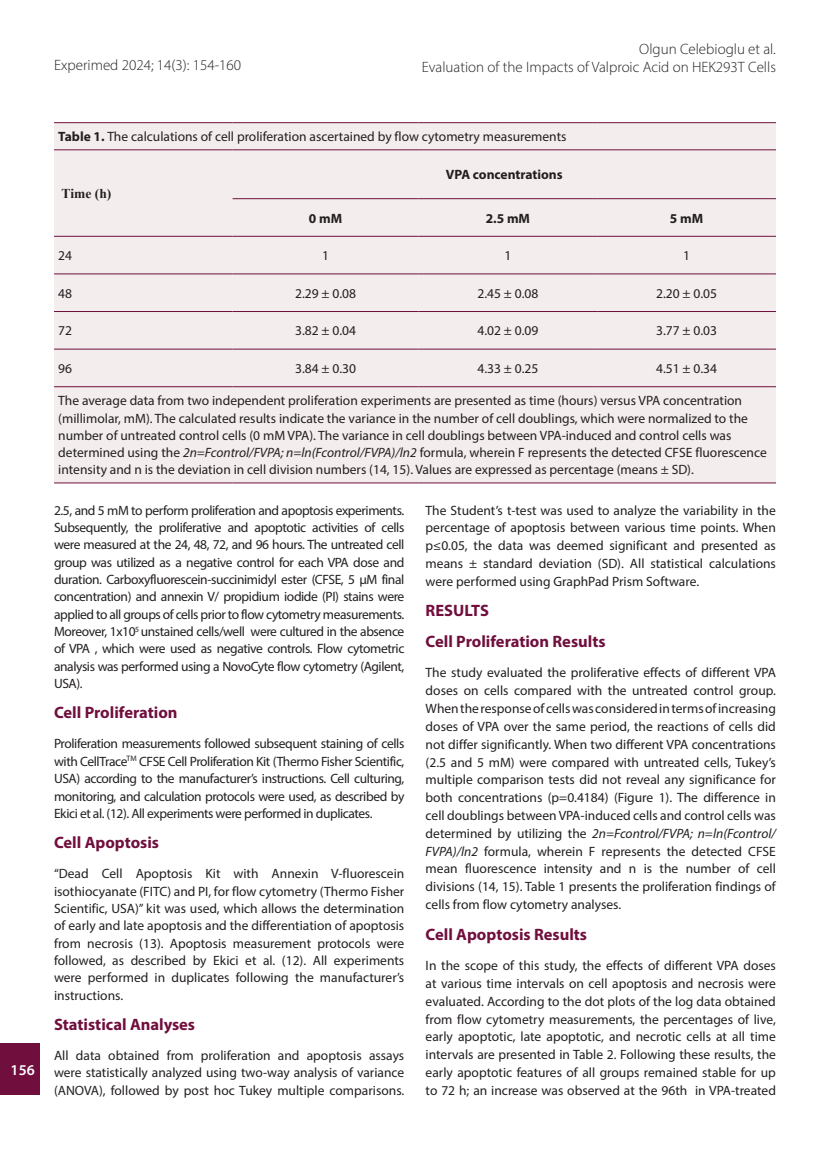
<style>
.page{position:relative;width:830px;height:1149px;background:#fff}
.page>*{position:absolute;margin:0;border:0;box-sizing:border-box;transform-origin:0 0}
.Ana_baslik{font:700 16.5px "Myriad Pro";color:#700f3d}
.t1{font:300 15px/18px "Myriad Pro";color:#231f20;text-align:right}
.t2{font:600 15px "Myriad Pro";color:#fff}
.Metin{font:13.5px/17.9px "Myriad Pro";color:#231f20;text-align:justify}
.Ara_met{font:13.5px/17.2px "Myriad Pro";color:#231f20}
.Tablo_baslik{font:13.5px "Myriad Pro";color:#231f20}
.Ara_baslik{font:700 13.5px "Myriad Pro";color:#231f20}
.Ara_baslik-2{font:700 13.5px "Times New Roman";color:#231f20}
.s1{font-weight:700}
.s2{font-style:italic}
</style>
<div class="page">
<div style="left:0;top:1042px;width:39px;height:52px;background:#700f3d"></div>
<div style="left:54px;top:123px;width:721px;height:359px;background:#f3eded"></div>
<hr style="left:232px;top:198px;width:186px;height:1px;background:#700f3d">
<hr style="left:418px;top:198px;width:179px;height:1px;background:#700f3d">
<hr style="left:597px;top:198px;width:178px;height:1px;background:#700f3d">
<hr style="left:54px;top:273px;width:178px;height:1px;background:#700f3d">
<hr style="left:232px;top:273px;width:186px;height:1px;background:#700f3d">
<hr style="left:418px;top:273px;width:179px;height:1px;background:#700f3d">
<hr style="left:597px;top:273px;width:178px;height:1px;background:#700f3d">
<hr style="left:54px;top:311px;width:178px;height:1px;background:#700f3d">
<hr style="left:232px;top:311px;width:186px;height:1px;background:#700f3d">
<hr style="left:418px;top:311px;width:179px;height:1px;background:#700f3d">
<hr style="left:597px;top:311px;width:178px;height:1px;background:#700f3d">
<hr style="left:54px;top:349px;width:178px;height:1px;background:#700f3d">
<hr style="left:232px;top:349px;width:186px;height:1px;background:#700f3d">
<hr style="left:418px;top:349px;width:179px;height:1px;background:#700f3d">
<hr style="left:597px;top:349px;width:178px;height:1px;background:#700f3d">
<hr style="left:54px;top:386px;width:178px;height:1px;background:#700f3d">
<hr style="left:232px;top:386px;width:186px;height:1px;background:#700f3d">
<hr style="left:418px;top:386px;width:179px;height:1px;background:#700f3d">
<hr style="left:597px;top:386px;width:178px;height:1px;background:#700f3d">
<hr style="left:54px;top:482px;width:178px;height:1px;background:#700f3d">
<hr style="left:232px;top:482px;width:186px;height:1px;background:#700f3d">
<hr style="left:418px;top:482px;width:179px;height:1px;background:#700f3d">
<hr style="left:597px;top:482px;width:178px;height:1px;background:#700f3d">
<hr style="left:54px;top:122px;width:178px;height:1px;background:#700f3d">
<hr style="left:232px;top:122px;width:186px;height:1px;background:#700f3d">
<hr style="left:418px;top:122px;width:179px;height:1px;background:#700f3d">
<hr style="left:597px;top:122px;width:178px;height:1px;background:#700f3d">
<hr style="left:54px;top:149px;width:178px;height:1px;background:#700f3d">
<hr style="left:232px;top:149px;width:186px;height:1px;background:#700f3d">
<hr style="left:418px;top:149px;width:179px;height:1px;background:#700f3d">
<hr style="left:597px;top:149px;width:178px;height:1px;background:#700f3d">
<hr style="left:54px;top:236px;width:178px;height:1px;background:#700f3d">
<hr style="left:232px;top:236px;width:186px;height:1px;background:#700f3d">
<hr style="left:418px;top:236px;width:179px;height:1px;background:#700f3d">
<hr style="left:597px;top:236px;width:178px;height:1px;background:#700f3d">
<p class="t1" style="left:54px;top:55px;width:189px">Experimed 2024; 14(3): 154-160</p>
<p class="t1" style="left:421px;top:40px;width:355px">Olgun Celebioglu et al.<br>Evaluation of the Impacts of Valproic Acid on HEK293T Cells</p>
<p class="t2" style="left:11px;top:1059px;width:26px">156</p>
<p class="Tablo_baslik" style="left:58px;top:128px;width:509px"><span class="s1">Table 1.</span> The calculations of cell proliferation ascertained by flow cytometry measurements</p>
<p class="Ara_baslik-2" style="left:61px;top:183px;width:51px">Time (h)</p>
<p class="Ara_baslik" style="left:445px;top:166px;width:118px">VPA concentrations</p>
<p class="Ara_baslik" style="left:309px;top:209px;width:35px">0 mM</p>
<p class="Ara_baslik" style="left:485px;top:209px;width:46px">2.5 mM</p>
<p class="Ara_baslik" style="left:669px;top:209px;width:35px">5 mM</p>
<p class="Ara_met" style="left:58px;top:247px;width:15px">24</p>
<p class="Ara_met" style="left:322px;top:247px;width:8px">1</p>
<p class="Ara_met" style="left:504px;top:247px;width:8px">1</p>
<p class="Ara_met" style="left:682px;top:247px;width:8px">1</p>
<p class="Ara_met" style="left:58px;top:284px;width:15px">48</p>
<p class="Ara_met" style="left:295px;top:284px;width:62px">2.29 ± 0.08</p>
<p class="Ara_met" style="left:477px;top:284px;width:62px">2.45 ± 0.08</p>
<p class="Ara_met" style="left:655px;top:284px;width:62px">2.20 ± 0.05</p>
<p class="Ara_met" style="left:58px;top:322px;width:15px">72</p>
<p class="Ara_met" style="left:295px;top:322px;width:62px">3.82 ± 0.04</p>
<p class="Ara_met" style="left:477px;top:322px;width:62px">4.02 ± 0.09</p>
<p class="Ara_met" style="left:655px;top:322px;width:62px">3.77 ± 0.03</p>
<p class="Ara_met" style="left:58px;top:359px;width:15px">96</p>
<p class="Ara_met" style="left:295px;top:359px;width:62px">3.84 ± 0.30</p>
<p class="Ara_met" style="left:477px;top:359px;width:62px">4.33 ± 0.25</p>
<p class="Ara_met" style="left:655px;top:359px;width:62px">4.51 ± 0.34</p>
<p class="Ara_met" style="left:58px;top:392px;width:709px">The average data from two independent proliferation experiments are presented as time (hours) versus VPA concentration (millimolar, mM). The calculated results indicate the variance in the number of cell doublings, which were normalized to the number of untreated control cells (0 mM VPA). The variance in cell doublings between VPA-induced and control cells was determined using the <span class="s2">2n=Fcontrol/FVPA; n=ln(Fcontrol/FVPA)/ln2</span> formula, wherein F represents the detected CFSE fluorescence intensity and n is the deviation in cell division numbers (14, 15). Values are expressed as percentage (means ± SD).</p>
<p class="Metin" style="left:54px;top:501px;width:351px;line-height:17.4px">2.5, and 5 mM to perform proliferation and apoptosis experiments.<br>Subsequently, the proliferative and apoptotic activities of cells were measured at the 24, 48, 72, and 96 hours. The untreated cell group was utilized as a negative control for each VPA dose and duration. Carboxyfluorescein-succinimidyl ester (CFSE, 5 μM final concentration) and annexin V/ propidium iodide (PI) stains were applied to all groups of cells prior to flow cytometry measurements.<br>Moreover, 1x10<sup>5</sup> unstained cells/well were cultured in the absence of VPA , which were used as negative controls. Flow cytometric analysis was performed using a NovoCyte flow cytometry (Agilent, USA).</p>
<p class="Ana_baslik" style="left:54px;top:701px;width:125px">Cell Proliferation</p>
<p class="Metin" style="left:54px;top:734px;width:351px;line-height:17.4px">Proliferation measurements followed subsequent staining of cells with CellTrace<sup>TM</sup> CFSE Cell Proliferation Kit (Thermo Fisher Scientific, USA) according to the manufacturer’s instructions. Cell culturing, monitoring, and calculation protocols were used, as described by Ekici et al. (12). All experiments were performed in duplicates.</p>
<p class="Ana_baslik" style="left:54px;top:831px;width:106px">Cell Apoptosis</p>
<p class="Metin" style="left:54px;top:864px;width:351px;line-height:17.4px">“Dead Cell Apoptosis Kit with Annexin V-fluorescein isothiocyanate (FITC) and PI, for flow cytometry (Thermo Fisher Scientific, USA)” kit was used, which allows the determination of early and late apoptosis and the differentiation of apoptosis from necrosis (13). Apoptosis measurement protocols were followed, as described by Ekici et al. (12). All experiments were performed in duplicates following the manufacturer’s instructions.</p>
<p class="Ana_baslik" style="left:54px;top:1013px;width:142px">Statistical Analyses</p>
<p class="Metin" style="left:54px;top:1046px;width:351px;line-height:17.4px">All data obtained from proliferation and apoptosis assays were statistically analyzed using two-way analysis of variance (ANOVA), followed by post hoc Tukey multiple comparisons.</p>
<p class="Metin" style="left:425px;top:500px;width:351px">The Student’s t-test was used to analyze the variability in the percentage of apoptosis between various time points. When p≤0.05, the data was deemed significant and presented as means ± standard deviation (SD). All statistical calculations were performed using GraphPad Prism Software.</p>
<p class="Ana_baslik" style="left:425px;top:599px;width:65px">RESULTS</p>
<p class="Ana_baslik" style="left:425px;top:630px;width:181px">Cell Proliferation Results</p>
<p class="Metin" style="left:425px;top:663px;width:351px">The study evaluated the proliferative effects of different VPA doses on cells compared with the untreated control group.<br>When the response of cells was considered in terms of increasing doses of VPA over the same period, the reactions of cells did not differ significantly. When two different VPA concentrations (2.5 and 5 mM) were compared with untreated cells, Tukey’s multiple comparison tests did not reveal any significance for both concentrations (p=0.4184) (Figure 1). The difference in cell doublings between VPA-induced cells and control cells was determined by utilizing the <span class="s2">2n=Fcontrol/FVPA; n=ln(Fcontrol/ FVPA)/ln2</span> formula, wherein F represents the detected CFSE mean fluorescence intensity and n is the number of cell divisions (14, 15). Table 1 presents the proliferation findings of cells from flow cytometry analyses.</p>
<p class="Ana_baslik" style="left:425px;top:922px;width:163px">Cell Apoptosis Results</p>
<p class="Metin" style="left:425px;top:956px;width:351px">In the scope of this study, the effects of different VPA doses at various time intervals on cell apoptosis and necrosis were evaluated. According to the dot plots of the log data obtained from flow cytometry measurements, the percentages of live, early apoptotic, late apoptotic, and necrotic cells at all time intervals are presented in Table 2. Following these results, the early apoptotic features of all groups remained stable for up to 72 h; an increase was observed at the 96th in VPA-treated</p>
</div>
